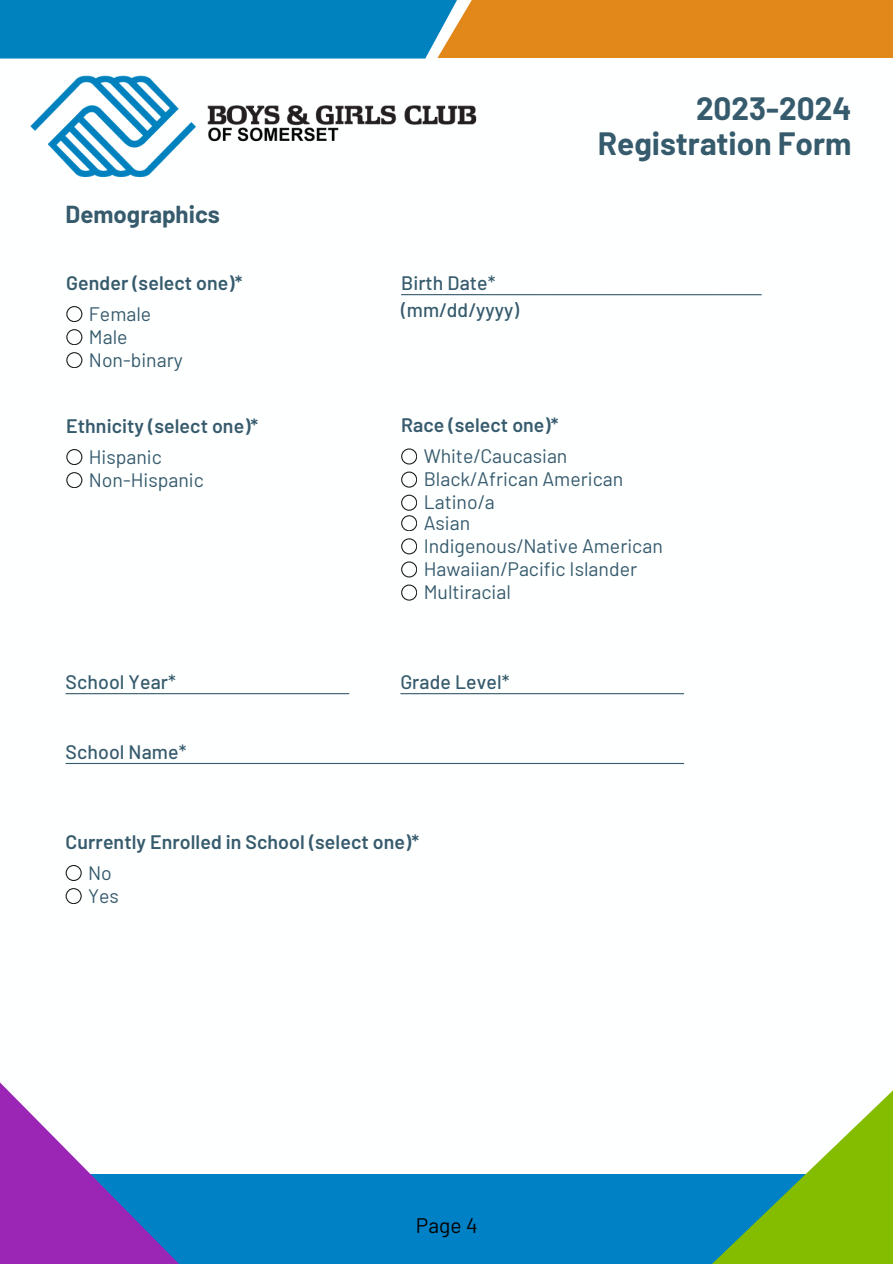
<style>
.page{position:relative;width:893px;height:1264px;background:#fff}
.page>*{position:absolute;margin:0;border:0;box-sizing:border-box;transform-origin:0 0}
.t1{font:700 31.5px "Barlow";color:#365b6d}
.t2{font:700 24px "Barlow";color:#365b6d}
.t3{font:21px "Barlow";color:#000}
.t4{font:19.5px "Barlow";color:#365b6d}
.t5{font:600 19.5px "Barlow";letter-spacing:.005em;color:#365b6d}
.t6{font:500 19.5px/27px "Barlow";letter-spacing:.005em;color:#365b6d}
</style>
<div class="page">
<div style="left:0;top:1174px;width:892px;height:89px;background:#0081c6"></div>
<div style="left:0;top:0;width:474px;height:59px;background:#0082bf"></div>
<hr style="left:401px;top:294px;width:360px;height:1px;background:#365b6d">
<div style="left:437px;top:0;width:455px;height:58px;background:#e2881b"></div>
<svg style="left:713px;top:1091px;width:179px;height:172px"></svg>
<svg style="left:0;top:1082px;width:178px;height:181px"></svg>
<img style="left:30px;top:75px;width:447px;height:103px">
<svg style="left:66px;top:449px;width:16px;height:16px"></svg>
<svg style="left:66px;top:472px;width:16px;height:16px"></svg>
<svg style="left:66px;top:306px;width:16px;height:16px"></svg>
<svg style="left:66px;top:329px;width:16px;height:16px"></svg>
<svg style="left:66px;top:352px;width:16px;height:16px"></svg>
<hr style="left:66px;top:693px;width:283px;height:1px;background:#365b6d">
<hr style="left:400px;top:693px;width:284px;height:1px;background:#365b6d">
<hr style="left:66px;top:763px;width:618px;height:1px;background:#365b6d">
<svg style="left:66px;top:865px;width:15px;height:15px"></svg>
<svg style="left:66px;top:888px;width:15px;height:15px"></svg>
<svg style="left:401px;top:448px;width:16px;height:16px"></svg>
<svg style="left:401px;top:471px;width:16px;height:16px"></svg>
<svg style="left:401px;top:538px;width:16px;height:16px"></svg>
<svg style="left:401px;top:561px;width:16px;height:16px"></svg>
<svg style="left:401px;top:584px;width:16px;height:16px"></svg>
<svg style="left:401px;top:494px;width:16px;height:37px"></svg>
<p class="t2" style="left:66px;top:199px;width:156px">Demographics</p>
<p class="t5" style="left:66px;top:270px;width:178px">Gender (select one)*</p>
<p class="t4" style="left:89px;top:301px;width:64px">Female</p>
<p class="t4" style="left:89px;top:324px;width:40px">Male</p>
<p class="t4" style="left:89px;top:347px;width:95px">Non-binary</p>
<p class="t5" style="left:66px;top:413px;width:193px">Ethnicity (select one)*</p>
<p class="t4" style="left:89px;top:444px;width:74px">Hispanic</p>
<p class="t4" style="left:89px;top:467px;width:116px">Non-Hispanic</p>
<p class="t6" style="left:401px;top:268px;width:119px">Birth Date* (mm/dd/yyyy)</p>
<p class="t1" style="left:696px;top:89px;width:157px">2023-2024</p>
<p class="t1" style="left:597px;top:124px;width:255px">Registration Form</p>
<p class="t5" style="left:401px;top:413px;width:159px">Race (select one)*</p>
<p class="t4" style="left:423px;top:444px;width:145px">White/Caucasian</p>
<p class="t4" style="left:423px;top:467px;width:201px">Black/African American</p>
<p class="t4" style="left:423px;top:510px;width:48px">Asian</p>
<p class="t4" style="left:423px;top:533px;width:241px">Indigenous/Native American</p>
<p class="t4" style="left:423px;top:556px;width:215px">Hawaiian/Pacific Islander</p>
<p class="t4" style="left:423px;top:580px;width:89px">Multiracial</p>
<p class="t4" style="left:423px;top:490px;width:72px">Latino/a</p>
<p class="t6" style="left:66px;top:667px;width:112px">School Year*</p>
<p class="t6" style="left:400px;top:667px;width:111px">Grade Level*</p>
<p class="t6" style="left:66px;top:737px;width:122px">School Name*</p>
<p class="t5" style="left:66px;top:829px;width:355px">Currently Enrolled in School (select one)*</p>
<p class="t4" style="left:88px;top:860px;width:25px">No</p>
<p class="t4" style="left:88px;top:883px;width:32px">Yes</p>
<p class="t3" style="left:416px;top:1211px;width:63px">Page 4</p>
</div>
